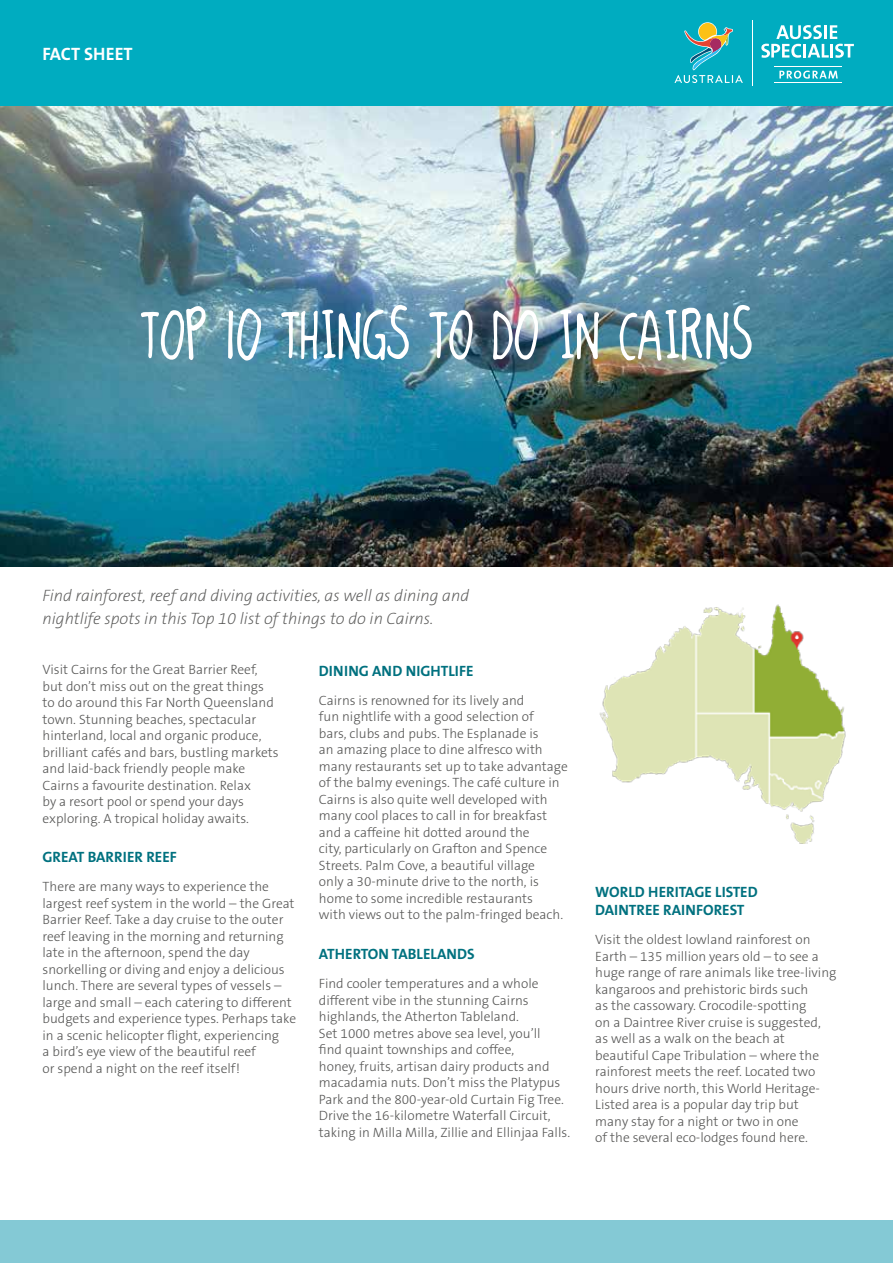
<style>
.page{position:relative;width:893px;height:1263px;background:#fff}
.page>*{position:absolute;margin:0;border:0;box-sizing:border-box;transform-origin:0 0}
.t1{font:66px "T Aheadline";color:#fff}
.t2{font:700 18px "The Sans B7";color:#fff}
.t3{font:italic 200 16.5px/22.5px "The Sans B2";color:#575756}
.t4{font:700 15px/18px "The Sans B7";color:#00717f}
.t5{font:300 13.5px/16.5px "The Sans B3";color:#575756}
</style>
<div class="page">
<div style="left:0;top:0;width:893px;height:106px;background:#00acc0"></div>
<div style="left:0;top:1220px;width:893px;height:43px;background:#84c9d5"></div>
<svg style="left:674px;top:22px;width:69px;height:61px"></svg>
<hr style="left:752px;top:20px;width:1px;height:66px;background:#fff">
<svg style="left:761px;top:25px;width:93px;height:33px"></svg>
<svg style="left:779px;top:71px;width:59px;height:8px"></svg>
<hr style="left:774px;top:66px;width:68px;height:1px;background:#fff">
<hr style="left:774px;top:82px;width:68px;height:1px;background:#fff">
<img style="left:0;top:106px;width:893px;height:460px">
<img style="left:599px;top:604px;width:247px;height:239px">
<h2 class="t2" style="left:43px;top:44px;width:92px">FACT SHEET</h2>
<h1 class="t1" style="left:140px;top:299px;width:614px">TOP 10 THINGS TO DO IN CAIRNS</h1>
<p class="t3" style="left:43px;top:585px;width:428px">Find rainforest, reef and diving activities, as well as dining and nightlife spots in this Top 10 list of things to do in Cairns.</p>
<p class="t5" style="left:43px;top:662px;width:238px">Visit Cairns for the Great Barrier Reef, but don’t miss out on the great things to do around this Far North Queensland town. Stunning beaches, spectacular hinterland, local and organic produce, brilliant cafés and bars, bustling markets and laid-back friendly people make Cairns a favourite destination. Relax<br>by a resort pool or spend your days exploring. A tropical holiday awaits.</p>
<p class="t4" style="left:43px;top:848px;width:136px">GREAT BARRIER REEF</p>
<p class="t5" style="left:43px;top:879px;width:255px">There are many ways to experience the largest reef system in the world – the Great Barrier Reef. Take a day cruise to the outer reef leaving in the morning and returning late in the afternoon, spend the day snorkelling or diving and enjoy a delicious lunch. There are several types of vessels – large and small – each catering to different budgets and experience types. Perhaps take in a scenic helicopter flight, experiencing<br>a bird’s eye view of the beautiful reef<br>or spend a night on the reef itself!</p>
<p class="t4" style="left:319px;top:662px;width:156px">DINING AND NIGHTLIFE</p>
<p class="t5" style="left:319px;top:693px;width:251px">Cairns is renowned for its lively and<br>fun nightlife with a good selection of<br>bars, clubs and pubs. The Esplanade is<br>an amazing place to dine alfresco with many restaurants set up to take advantage of the balmy evenings. The café culture in Cairns is also quite well developed with many cool places to call in for breakfast and a caffeine hit dotted around the<br>city, particularly on Grafton and Spence Streets. Palm Cove, a beautiful village<br>only a 30-minute drive to the north, is home to some incredible restaurants<br>with views out to the palm-fringed beach.</p>
<p class="t4" style="left:319px;top:945px;width:157px">ATHERTON TABLELANDS</p>
<p class="t5" style="left:319px;top:976px;width:253px">Find cooler temperatures and a whole different vibe in the stunning Cairns highlands, the Atherton Tableland.<br>Set 1000 metres above sea level, you’ll<br>find quaint townships and coffee,<br>honey, fruits, artisan dairy products and macadamia nuts. Don’t miss the Platypus Park and the 800-year-old Curtain Fig Tree.<br>Drive the 16-kilometre Waterfall Circuit, taking in Milla Milla, Zillie and Ellinjaa Falls.</p>
<p class="t4" style="left:595px;top:883px;width:164px">WORLD HERITAGE LISTED<br>DAINTREE RAINFOREST</p>
<p class="t5" style="left:595px;top:932px;width:243px">Visit the oldest lowland rainforest on Earth – 135 million years old – to see a huge range of rare animals like tree‑living kangaroos and prehistoric birds such<br>as the cassowary. Crocodile-spotting<br>on a Daintree River cruise is suggested, as well as a walk on the beach at beautiful Cape Tribulation – where the rainforest meets the reef. Located two hours drive north, this World Heritage-Listed area is a popular day trip but<br>many stay for a night or two in one<br>of the several eco-lodges found here.</p>
</div>
